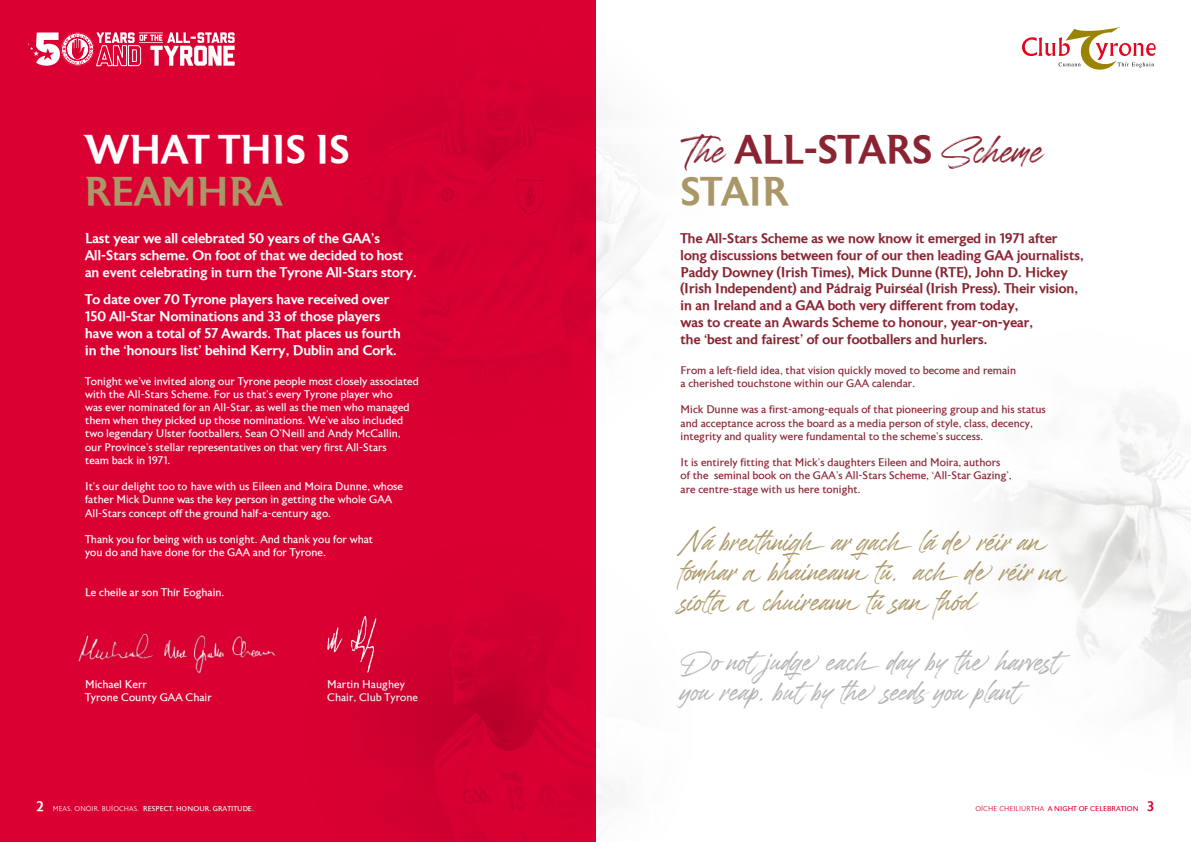
<style>
.page{position:relative;width:1191px;height:842px;background:#fff}
.page>*{position:absolute;margin:0;border:0;box-sizing:border-box;transform-origin:0 0}
.t1{font:40px "Brushwell";color:#8a2432}
.t2{font:500 40px "Astoria";color:#aa9767}
.t3{font:500 40px "Astoria";color:#fff}
.t4{font:30px/30px "Brushwell";color:#aa9767}
.t5{font:30px/30px "Brushwell";color:#b2b2b2}
.t6{font:500 14px/16.8px "Astoria";color:#8a2432}
.t7{font:500 14px/16.8px "Astoria";color:#fff}
.t8{font:11px/13.2px "Astoria Roman";color:#fff}
.t9{font:11px/13.2px "Astoria Roman";color:#8a2432}
.t10{font:7px "Astoria Roman";color:#fff}
.t11{font:7px "Astoria Roman";color:#db0032}
.s1{font-family:"Astoria";font-weight:500}
.s2{font-family:"Astoria";font-weight:500;font-size:14px}
.s3{font-family:"Astoria";font-weight:300}
</style>
<div class="page">
<img style="left:998px;top:405px;width:193px;height:298px">
<div style="left:0;top:0;width:595px;height:842px;background:#db0032"></div>
<img style="left:352px;top:0;width:289px;height:482px">
<svg style="left:1022px;top:27px;width:133px;height:43px"></svg>
<svg style="left:28px;top:32px;width:207px;height:34px"></svg>
<img style="left:372px;top:482px;width:232px;height:360px">
<img style="left:327px;top:612px;width:53px;height:65px">
<img style="left:78px;top:633px;width:198px;height:41px">
<h1 class="t3" style="left:84px;top:127px;width:267px">WHAT THIS IS</h1>
<h1 class="t2" style="left:84px;top:169px;width:199px">REAMHRA</h1>
<h1 class="t1" style="left:680px;top:126px;width:367px">The <span class="s1">ALL-STARS</span> Scheme</h1>
<h1 class="t2" style="left:680px;top:169px;width:109px">STAIR</h1>
<p class="t7" style="left:85px;top:230px;width:333px">Last year we all celebrated 50 years of the GAA’s<br>All-Stars scheme. On foot of that we decided to host an event celebrating in turn the Tyrone All-Stars story.</p>
<p class="t7" style="left:85px;top:291px;width:317px">To date over 70 Tyrone players have received over 150 All-Star Nominations and 33 of those players have won a total of 57 Awards. That places us fourth in the ‘honours list’ behind Kerry, Dublin and Cork.</p>
<p class="t8" style="left:85px;top:374px;width:335px">Tonight we’ve invited along our Tyrone people most closely associated with the All-Stars Scheme. For us that’s every Tyrone player who<br>was ever nominated for an All-Star, as well as the men who managed them when they picked up those nominations. We’ve also included two legendary Ulster footballers, Sean O’Neill and Andy McCallin, our Province’s stellar representatives on that very first All-Stars<br>team back in 1971.</p>
<p class="t8" style="left:85px;top:480px;width:319px">It’s our delight too to have with us Eileen and Moira Dunne, whose father Mick Dunne was the key person in getting the whole GAA<br>All-Stars concept off the ground half-a-century ago.</p>
<p class="t8" style="left:85px;top:533px;width:290px">Thank you for being with us tonight. And thank you for what you do and have done for the GAA and for Tyrone.</p>
<p class="t8" style="left:85px;top:586px;width:141px">Le cheile ar son Thír Eoghain.</p>
<p class="t8" style="left:85px;top:678px;width:63px">Michael Kerr</p>
<p class="t8" style="left:327px;top:678px;width:79px">Martin Haughey</p>
<p class="t8" style="left:85px;top:691px;width:128px">Tyrone County GAA Chair</p>
<p class="t8" style="left:327px;top:691px;width:92px">Chair, Club Tyrone</p>
<p class="t6" style="left:680px;top:230px;width:404px">The All-Stars Scheme as we now know it emerged in 1971 after long discussions between four of our then leading GAA journalists, Paddy Downey (Irish Times), Mick Dunne (RTE), John D. Hickey (Irish Independent) and Pádraig Puirséal (Irish Press). Their vision, in an Ireland and a GAA both very different from today,<br>was to create an Awards Scheme to honour, year-on-year,<br>the ‘best and fairest’ of our footballers and hurlers.</p>
<p class="t9" style="left:680px;top:364px;width:337px">From a left-field idea, that vision quickly moved to become and remain a cherished touchstone within our GAA calendar.</p>
<p class="t9" style="left:680px;top:403px;width:367px">Mick Dunne was a first-among-equals of that pioneering group and his status and acceptance across the board as a media person of style, class, decency, integrity and quality were fundamental to the scheme’s success.</p>
<p class="t9" style="left:680px;top:456px;width:333px">It is entirely fitting that Mick’s daughters Eileen and Moira, authors of the seminal book on the GAA’s All-Stars Scheme, ‘All-Star Gazing’, are centre-stage with us here tonight.</p>
<h2 class="t4" style="left:680px;top:529px;width:389px">Ná breithnigh ar gach lá de réir an fómhar a bhaineann tú, ach de réir na síolta a chuireann tú san fhód</h2>
<h2 class="t5" style="left:680px;top:649px;width:382px">Do not judge each day by the harvest you reap, but by the seeds you plant</h2>
<p class="t10" style="left:37px;top:805px;width:218px"><span class="s2">2</span> <span class="s3">MEAS. ONÓIR. BUÍOCHAS.</span> RESPECT. HONOUR. GRATITUDE.</p>
<p class="t11" style="left:975px;top:805px;width:180px"><span class="s3">OÍCHE CHEILIÚRTHA</span> A NIGHT OF CELEBRATION <span class="s2">3</span></p>
</div>
